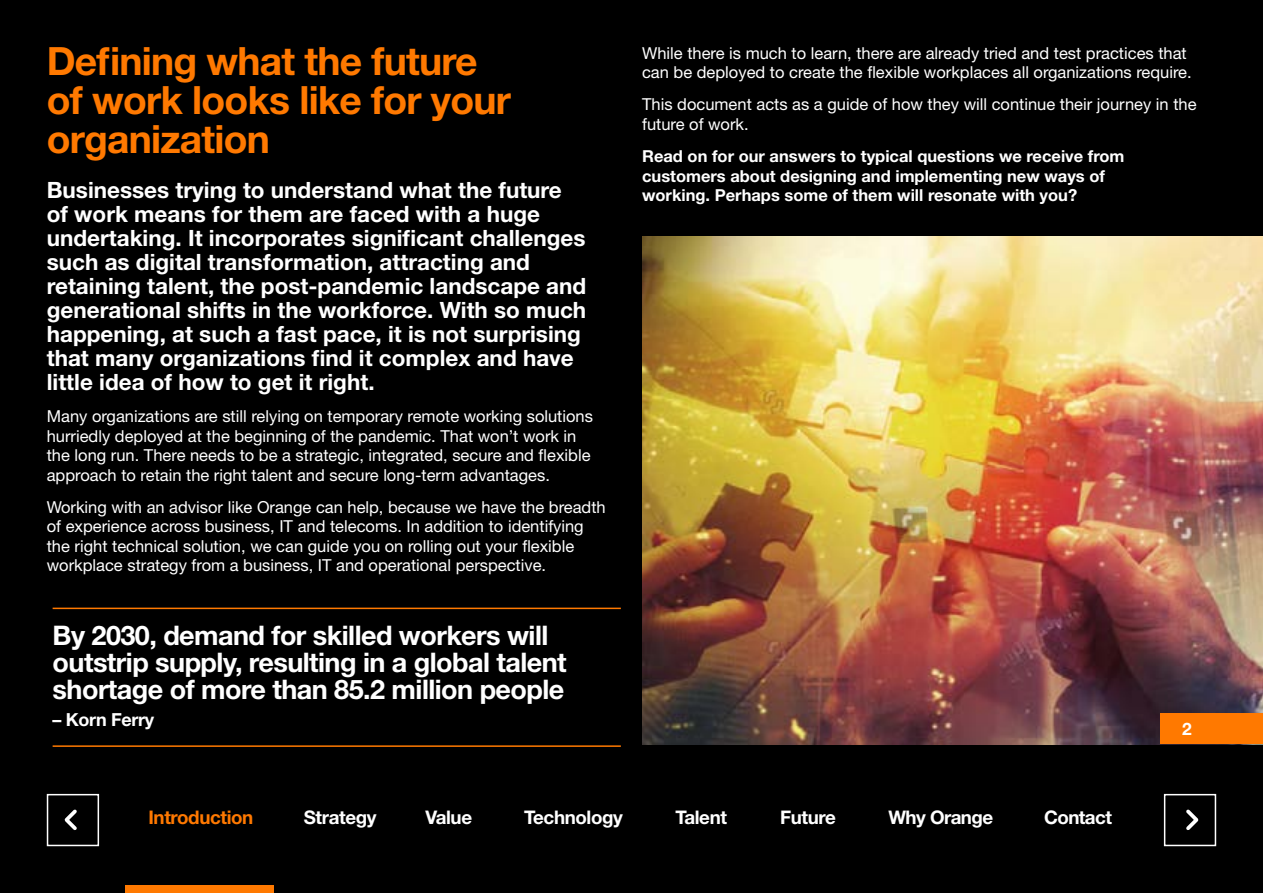
<style>
.page{position:relative;width:1263px;height:893px;background:#000}
.page>*{position:absolute;margin:0;border:0;box-sizing:border-box;transform-origin:0 0}
.t1{font:700 39px/39px "Helvetica Neue LT Std";letter-spacing:-.02em;color:#ff7900}
.t2{font:700 27px/27px "Helvetica Neue LT Std";letter-spacing:-.02em;color:#fff}
.t3{font:700 22.5px/24px "Helvetica Neue LT Std";color:#fff}
.t4{font:700 18.75px "Helvetica Neue LT Std";letter-spacing:-.02em;color:#fff}
.t5{font:700 18.75px "Helvetica Neue LT Std";letter-spacing:-.02em;color:#ff7900}
.t6{font:700 18px "Helvetica Neue LT Std";letter-spacing:-.02em;color:#fff}
.t7{font:700 17.25px "Helvetica Neue LT Std";color:#fff}
.t8{font:16.5px/19.5px "Helvetica Neue LT Std";color:#fff}
.t9{font:700 16.5px/19.5px "Helvetica Neue LT Std";color:#fff}
</style>
<div class="page">
<img style="left:642px;top:236px;width:621px;height:508px">
<hr style="left:53px;top:745px;width:568px;height:2px;background:#ff7900">
<hr style="left:53px;top:608px;width:568px;height:1px;background:#ff7900">
<div style="left:1160px;top:713px;width:103px;height:31px;background:#ff7900"></div>
<div style="left:125px;top:885px;width:149px;height:8px;background:#ff7900"></div>
<svg style="left:64px;top:809px;width:13px;height:21px"></svg>
<svg style="left:1186px;top:809px;width:13px;height:21px"></svg>
<div style="left:47px;top:794px;width:52px;height:52px;border:2px solid #fff"></div>
<div style="left:1164px;top:794px;width:52px;height:52px;border:2px solid #fff"></div>
<h1 class="t1" style="left:47px;top:40px;width:466px">Defining what the future of work looks like for your organization</h1>
<p class="t3" style="left:47px;top:177px;width:541px">Businesses trying to understand what the future of work means for them are faced with a huge undertaking. It incorporates significant challenges such as digital transformation, attracting and retaining talent, the post-pandemic landscape and generational shifts in the workforce. With so much happening, at such a fast pace, it is not surprising that many organizations find it complex and have little idea of how to get it right.</p>
<p class="t8" style="left:47px;top:406px;width:548px">Many organizations are still relying on temporary remote working solutions hurriedly deployed at the beginning of the pandemic. That won’t work in the long run. There needs to be a strategic, integrated, secure and flexible approach to retain the right talent and secure long-term advantages.</p>
<p class="t8" style="left:47px;top:497px;width:560px">Working with an advisor like Orange can help, because we have the breadth of experience across business, IT and telecoms. In addition to identifying the right technical solution, we can guide you on rolling out your flexible workplace strategy from a business, IT and operational perspective.</p>
<p class="t8" style="left:642px;top:43px;width:551px">While there is much to learn, there are already tried and test practices that can be deployed to create the flexible workplaces all organizations require.</p>
<p class="t8" style="left:642px;top:94px;width:556px">This document acts as a guide of how they will continue their journey in the future of work.</p>
<p class="t9" style="left:642px;top:146px;width:484px">Read on for our answers to typical questions we receive from customers about designing and implementing new ways of working. Perhaps some of them will resonate with you?</p>
<h2 class="t2" style="left:53px;top:621px;width:516px">By 2030, demand for skilled workers will outstrip supply, resulting in a global talent shortage of more than 85.2 million people</h2>
<p class="t6" style="left:53px;top:708px;width:103px">– Korn Ferry</p>
<p class="t7" style="left:1182px;top:718px;width:11px">2</p>
<p class="t5" style="left:148px;top:805px;width:106px">Introduction</p>
<p class="t4" style="left:304px;top:805px;width:74px">Strategy</p>
<p class="t4" style="left:425px;top:805px;width:48px">Value</p>
<p class="t4" style="left:524px;top:805px;width:100px">Technology</p>
<p class="t4" style="left:675px;top:805px;width:53px">Talent</p>
<p class="t4" style="left:780px;top:805px;width:57px">Future</p>
<p class="t4" style="left:888px;top:805px;width:106px">Why Orange</p>
<p class="t4" style="left:1044px;top:805px;width:69px">Contact</p>
</div>
